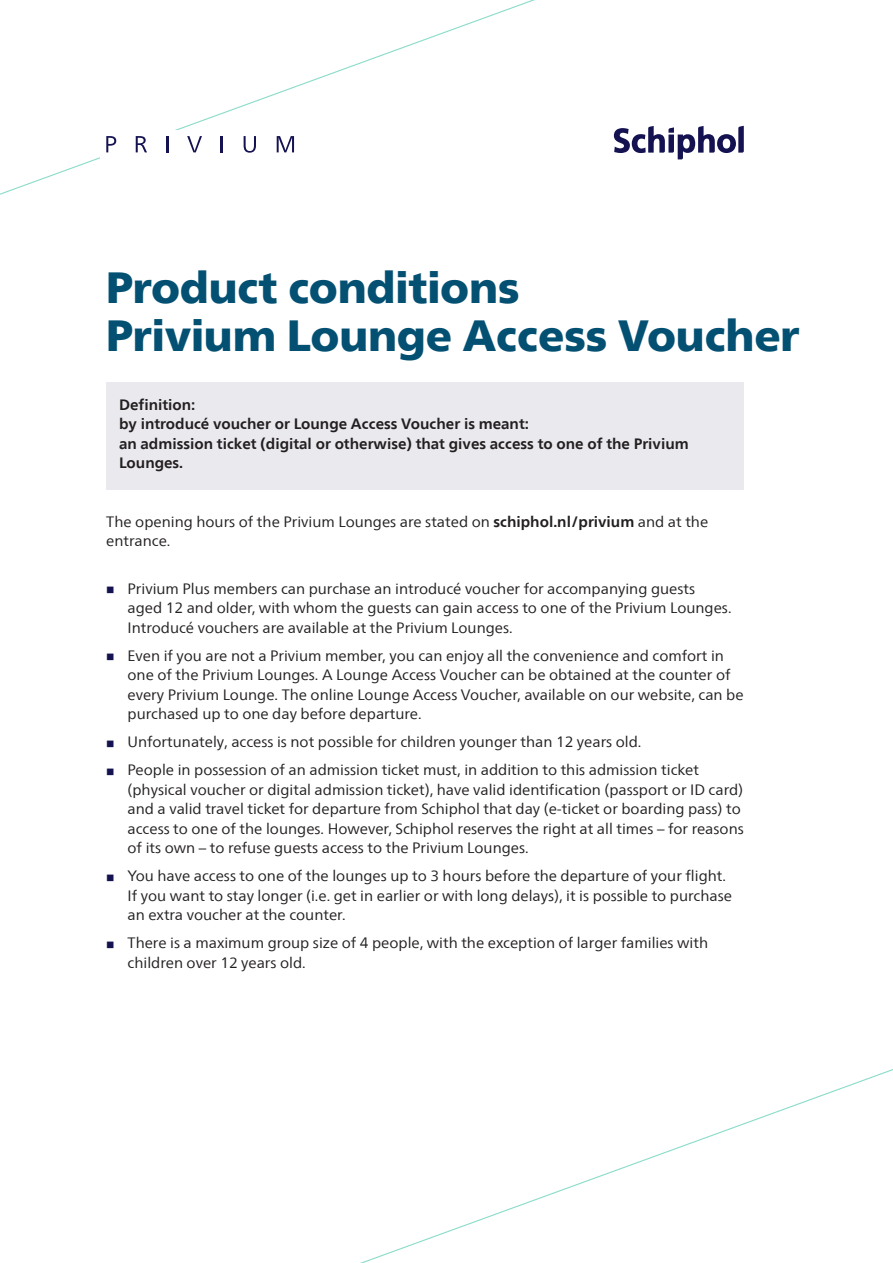
<style>
.page{position:relative;width:893px;height:1263px;background:#fff}
.page>*{position:absolute;margin:0;border:0;box-sizing:border-box;transform-origin:0 0}
._01_tussenkop{font:900 43.5px/48px "Frutigerfor Schiphol";letter-spacing:-.005em;color:#035072}
._02_brood{font:15px/19.5px "Frutigerfor Schiphol";color:#231f20}
._02_brood-2{font:700 15px/19.5px "Frutigerfor Schiphol";color:#231f20}
.s1{font-weight:700}
</style>
<div class="page">
<svg style="left:0;top:0;width:678px;height:195px"></svg>
<div style="left:100px;top:130px;width:132px;height:40px;background:#fff"></div>
<svg style="left:106px;top:136px;width:10px;height:16px"></svg>
<svg style="left:136px;top:136px;width:11px;height:16px"></svg>
<svg style="left:166px;top:136px;width:2px;height:16px"></svg>
<svg style="left:187px;top:136px;width:15px;height:16px"></svg>
<svg style="left:221px;top:136px;width:2px;height:16px"></svg>
<svg style="left:244px;top:136px;width:12px;height:17px"></svg>
<svg style="left:277px;top:136px;width:17px;height:16px"></svg>
<svg style="left:614px;top:126px;width:130px;height:33px"></svg>
<div style="left:106px;top:382px;width:638px;height:107px;background:#eae9ee"></div>
<svg style="left:360px;top:1069px;width:533px;height:194px"></svg>
<p class="_01_tussenkop" style="left:106px;top:263px;width:695px">Product conditions<br>Privium Lounge Access Voucher</p>
<p class="_02_brood-2" style="left:119px;top:394px;width:78px">Definition:</p>
<p class="_02_brood-2" style="left:119px;top:414px;width:411px">by introducé voucher or Lounge Access Voucher is meant:</p>
<p class="_02_brood-2" style="left:119px;top:433px;width:571px">an admission ticket (digital or otherwise) that gives access to one of the Privium<br>Lounges.</p>
<p class="_02_brood" style="left:106px;top:511px;width:603px">The opening hours of the Privium Lounges are stated on <span class="s1">schiphol.nl/privium</span> and at the entrance.</p>
<p class="_02_brood" style="left:128px;top:578px;width:605px">Privium Plus members can purchase an introducé voucher for accompanying guests aged 12 and older, with whom the guests can gain access to one of the Privium Lounges.<br>Introducé vouchers are available at the Privium Lounges.</p>
<p class="_02_brood" style="left:128px;top:645px;width:617px">Even if you are not a Privium member, you can enjoy all the convenience and comfort in one of the Privium Lounges. A Lounge Access Voucher can be obtained at the counter of every Privium Lounge. The online Lounge Access Voucher, available on our website, can be purchased up to one day before departure.</p>
<p class="_02_brood" style="left:128px;top:732px;width:515px">Unfortunately, access is not possible for children younger than 12 years old.</p>
<p class="_02_brood" style="left:128px;top:760px;width:618px">People in possession of an admission ticket must, in addition to this admission ticket (physical voucher or digital admission ticket), have valid identification (passport or ID card) and a valid travel ticket for departure from Schiphol that day (e-ticket or boarding pass) to access to one of the lounges. However, Schiphol reserves the right at all times – for reasons of its own – to refuse guests access to the Privium Lounges.</p>
<p class="_02_brood" style="left:128px;top:866px;width:606px">You have access to one of the lounges up to 3 hours before the departure of your flight.<br>If you want to stay longer (i.e. get in earlier or with long delays), it is possible to purchase an extra voucher at the counter.</p>
<p class="_02_brood" style="left:128px;top:933px;width:582px">There is a maximum group size of 4 people, with the exception of larger families with children over 12 years old.</p>
</div>
